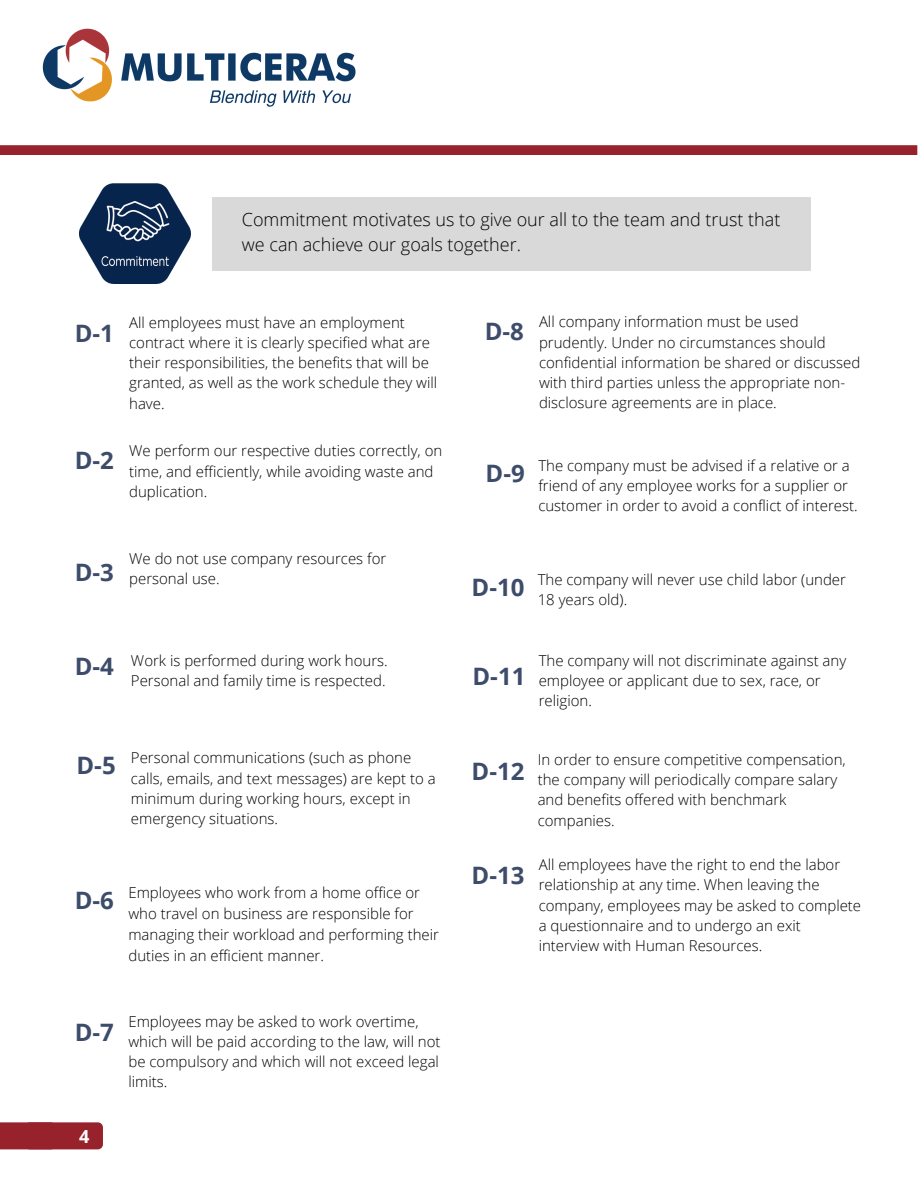
<style>
.page{position:relative;width:918px;height:1188px;background:#fff}
.page>*{position:absolute;margin:0;border:0;box-sizing:border-box;transform-origin:0 0}
.t1{font:700 24px "Open Sans";color:#3e4c6c}
.t2{font:300 18px/24.8px "Open Sans";color:#000}
.t3{font:700 18px "Open Sans";color:#fff}
.t4{font:300 15px/20.2px "Open Sans";color:#000}
</style>
<div class="page">
<div style="left:213px;top:197px;width:598px;height:74px;background:#d9d9d9"></div>
<div style="left:25px;top:1122px;width:78px;height:27px;background:#97222c;border-radius:5px"></div>
<svg style="left:0;top:1122px;width:56px;height:27px"></svg>
<img style="left:80px;top:184px;width:111px;height:100px">
<svg style="left:0;top:145px;width:917px;height:10px"></svg>
<img style="left:42px;top:28px;width:314px;height:79px">
<p class="t2" style="left:242px;top:207px;width:540px">Commitment motivates us to give our all to the team and trust that we can achieve our goals together.</p>
<h1 class="t1" style="left:75px;top:316px;width:41px">D-1</h1>
<p class="t4" style="left:129px;top:312px;width:310px">All employees must have an employment contract where it is clearly specified what are their responsibilities, the benefits that will be granted, as well as the work schedule they will have.</p>
<h1 class="t1" style="left:485px;top:315px;width:41px">D-8</h1>
<p class="t4" style="left:539px;top:311px;width:323px">All company information must be used prudently. Under no circumstances should confidential information be shared or discussed with third parties unless the appropriate non&shy;disclosure agreements are in place.</p>
<h1 class="t1" style="left:75px;top:443px;width:41px">D-2</h1>
<p class="t4" style="left:129px;top:440px;width:315px">We perform our respective duties correctly, on time, and efficiently, while avoiding waste and duplication.</p>
<h1 class="t1" style="left:75px;top:555px;width:41px">D-3</h1>
<p class="t4" style="left:129px;top:548px;width:259px">We do not use company resources for personal use.</p>
<h1 class="t1" style="left:75px;top:650px;width:41px">D-4</h1>
<p class="t4" style="left:131px;top:650px;width:258px">Work is performed during work hours.<br>Personal and family time is respected.</p>
<h1 class="t1" style="left:77px;top:749px;width:41px">D-5</h1>
<p class="t4" style="left:131px;top:748px;width:306px">Personal communications (such as phone calls, emails, and text messages) are kept to a minimum during working hours, except in emergency situations.</p>
<h1 class="t1" style="left:75px;top:883px;width:41px">D-6</h1>
<p class="t4" style="left:128px;top:882px;width:312px;line-height:20.9px">Employees who work from a home office or who travel on business are responsible for managing their workload and performing their duties in an efficient manner.</p>
<h1 class="t1" style="left:75px;top:1016px;width:41px">D-7</h1>
<p class="t4" style="left:128px;top:1011px;width:314px">Employees may be asked to work overtime, which will be paid according to the law, will not be compulsory and which will not exceed legal limits.</p>
<p class="t3" style="left:79px;top:1123px;width:12px">4</p>
<h1 class="t1" style="left:486px;top:457px;width:41px">D-9</h1>
<p class="t4" style="left:538px;top:455px;width:321px">The company must be advised if a relative or a friend of any employee works for a supplier or customer in order to avoid a conflict of interest.</p>
<h1 class="t1" style="left:472px;top:570px;width:54px">D-10</h1>
<p class="t4" style="left:538px;top:569px;width:310px">The company will never use child labor (under<br>18 years old).</p>
<h1 class="t1" style="left:473px;top:659px;width:54px">D-11</h1>
<p class="t4" style="left:539px;top:650px;width:309px">The company will not discriminate against any employee or applicant due to sex, race, or religion.</p>
<h1 class="t1" style="left:472px;top:755px;width:54px">D-12</h1>
<h1 class="t1" style="left:472px;top:858px;width:54px">D-13</h1>
<p class="t4" style="left:538px;top:749px;width:310px">In order to ensure competitive compensation, the company will periodically compare salary and benefits offered with benchmark companies.</p>
<p class="t4" style="left:539px;top:854px;width:324px">All employees have the right to end the labor relationship at any time. When leaving the company, employees may be asked to complete a questionnaire and to undergo an exit interview with Human Resources.</p>
</div>
